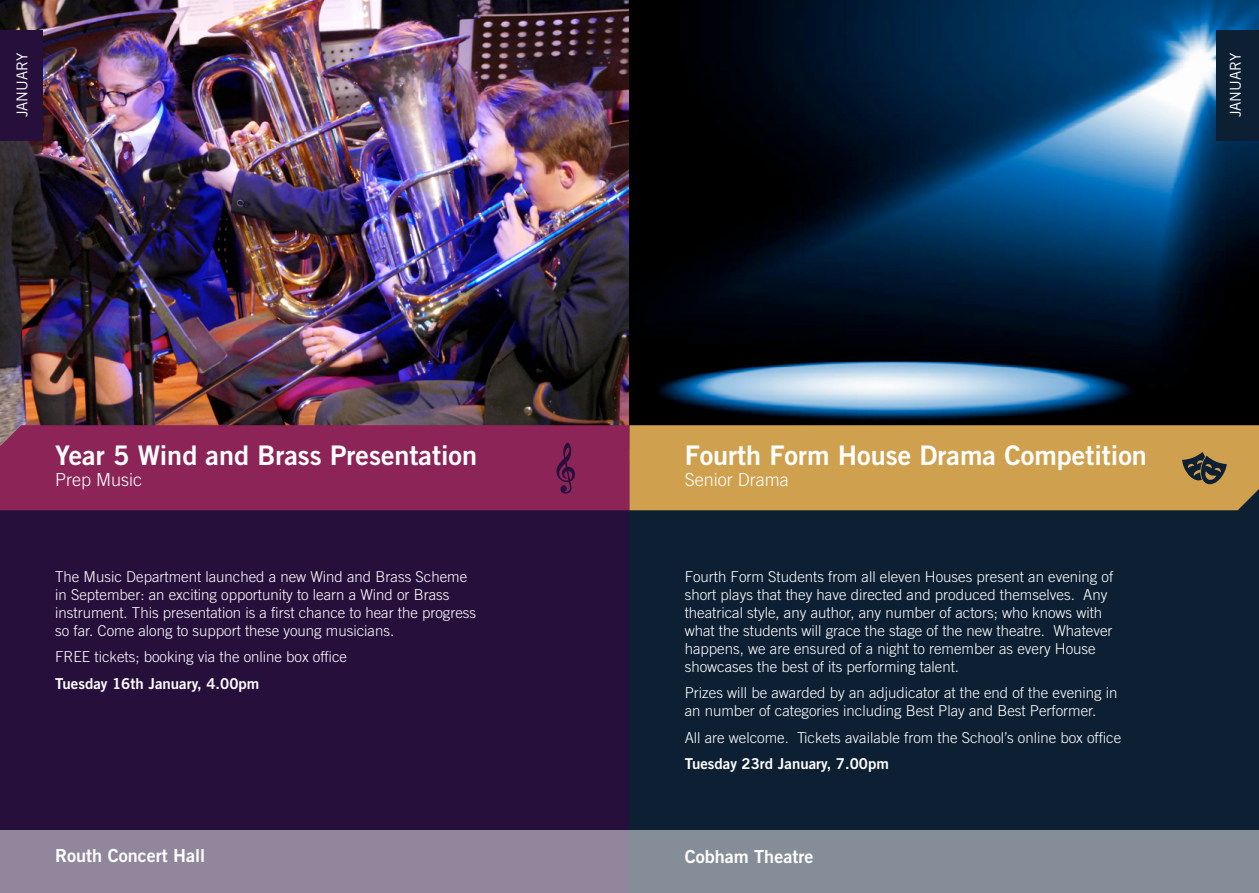
<style>
.page{position:relative;width:1259px;height:893px;background:#fff}
.page>*{position:absolute;margin:0;border:0;box-sizing:border-box;transform-origin:0 0}
.t1{font:27px "Trade Gothic Bold Two";color:#fff}
.t2{font:18px "Trade Gothic Bold Two";color:#fff}
.t3{font:300 18px "Trade Gothic";color:#fff}
.t4{font:300 15px/18px "Trade Gothic";color:#fff}
.t5{font:15px "Trade Gothic Bold Two";color:#fff}
.t6{font:15px "Trade Gothic";color:#fff}
</style>
<div class="page">
<div style="left:0;top:460px;width:629px;height:433px;background:#270f3b"></div>
<div style="left:629px;top:455px;width:630px;height:438px;background:#0d1f32"></div>
<div style="left:0;top:831px;width:1259px;height:62px;background:linear-gradient(to right,#95849d,#829097)"></div>
<img style="left:0;top:0;width:629px;height:425px">
<div style="left:0;top:30px;width:43px;height:110px;background:#270f3b"></div>
<img style="left:629px;top:0;width:630px;height:425px">
<div style="left:0;top:425px;width:629px;height:85px;background:#8c2458"></div>
<div style="left:629px;top:425px;width:630px;height:85px;background:#cfa14e"></div>
<svg style="left:556px;top:443px;width:19px;height:51px"></svg>
<svg style="left:1182px;top:452px;width:44px;height:32px"></svg>
<div style="left:1216px;top:30px;width:43px;height:110px;background:#0d1f32"></div>
<p class="t6" style="left:13px;top:117px;width:66px;rotate:-90deg">JANUARY</p>
<p class="t6" style="left:1226px;top:117px;width:66px;rotate:-90deg">JANUARY</p>
<h1 class="t1" style="left:55px;top:438px;width:423px">Year 5 Wind and Brass Presentation</h1>
<p class="t3" style="left:55px;top:469px;width:88px">Prep Music</p>
<p class="t4" style="left:55px;top:567px;width:422px">The Music Department launched a new Wind and Brass Scheme in September: an exciting opportunity to learn a Wind or Brass instrument. This presentation is a first chance to hear the progress so far. Come along to support these young musicians.</p>
<p class="t4" style="left:55px;top:648px;width:293px">FREE tickets; booking via the online box office</p>
<p class="t5" style="left:55px;top:674px;width:205px">Tuesday 16th January, 4.00pm</p>
<h1 class="t1" style="left:685px;top:438px;width:463px">Fourth Form House Drama Competition</h1>
<p class="t3" style="left:685px;top:469px;width:106px">Senior Drama</p>
<p class="t4" style="left:685px;top:567px;width:430px">Fourth Form Students from all eleven Houses present an evening of short plays that they have directed and produced themselves. Any theatrical style, any author, any number of actors; who knows with what the students will grace the stage of the new theatre. Whatever happens, we are ensured of a night to remember as every House showcases the best of its performing talent.</p>
<p class="t4" style="left:685px;top:684px;width:434px">Prizes will be awarded by an adjudicator at the end of the evening in an number of categories including Best Play and Best Performer.</p>
<p class="t4" style="left:685px;top:728px;width:438px">All are welcome. Tickets available from the School’s online box office</p>
<p class="t5" style="left:685px;top:754px;width:205px">Tuesday 23rd January, 7.00pm</p>
<p class="t2" style="left:55px;top:845px;width:151px">Routh Concert Hall</p>
<p class="t2" style="left:685px;top:846px;width:130px">Cobham Theatre</p>
</div>
